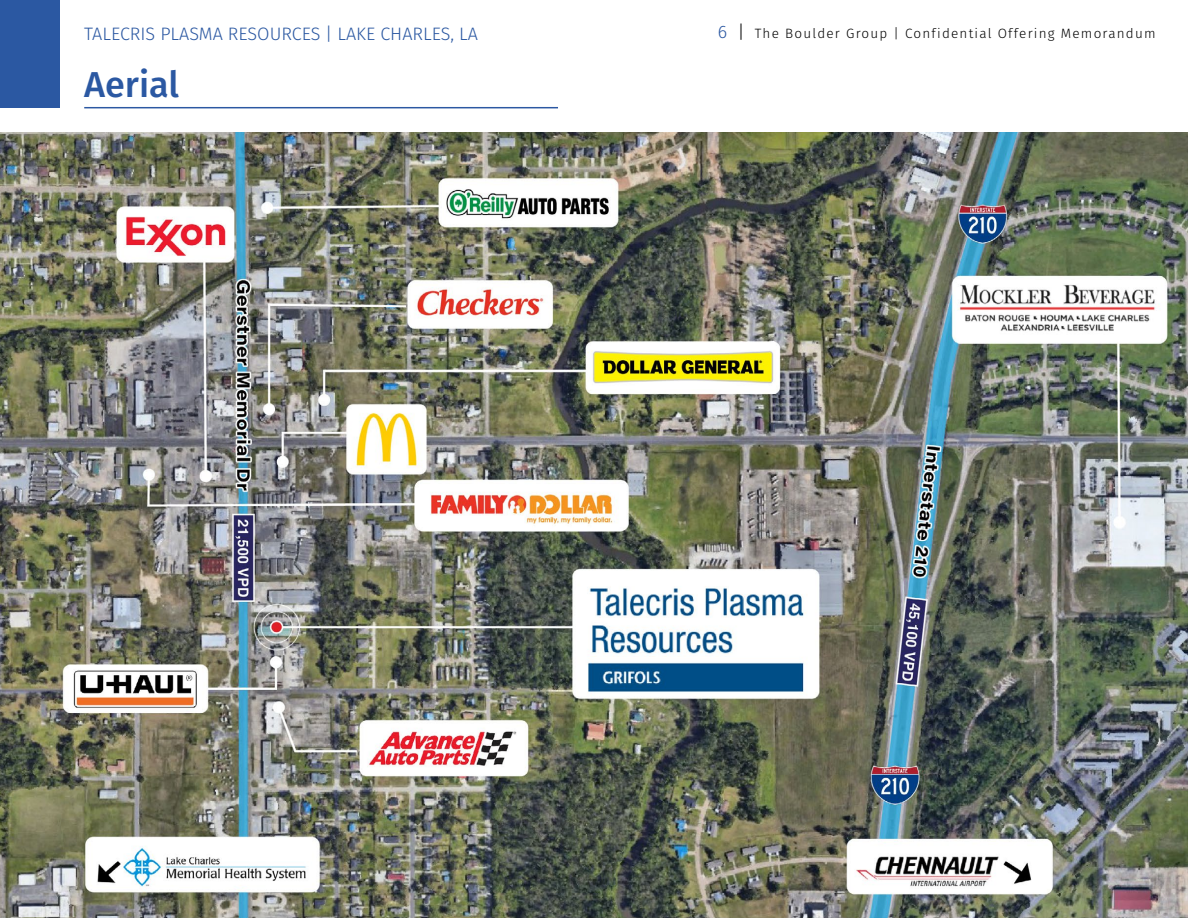
<style>
.page{position:relative;width:1188px;height:918px;background:#fff}
.page>*{position:absolute;margin:0;border:0;box-sizing:border-box;transform-origin:0 0}
.t1{font:500 36px "Fira Sans";color:#2b58a2}
.t2{font:300 18px "Fira Sans";color:#2b58a2}
.t3{font:300 13.5px "Fira Sans";letter-spacing:.09em;color:#000}
.s1{font-size:18px;color:#2b58a2}
.s2{font-size:18px}
</style>
<div class="page">
<div style="left:0;top:0;width:60px;height:108px;background:#2b58a2"></div>
<hr style="left:84px;top:107px;width:474px;height:1px;background:#2b58a2">
<img style="left:0;top:133px;width:1188px;height:785px">
<h2 class="t2" style="left:84px;top:21px;width:395px">TALECRIS PLASMA RESOURCES | LAKE CHARLES, LA</h2>
<p class="t3" style="left:718px;top:24px;width:439px"><span class="s1">6</span> <span class="s2">|</span> The Boulder Group | Confidential Offering Memorandum</p>
<h1 class="t1" style="left:84px;top:55px;width:97px">Aerial</h1>
</div>
